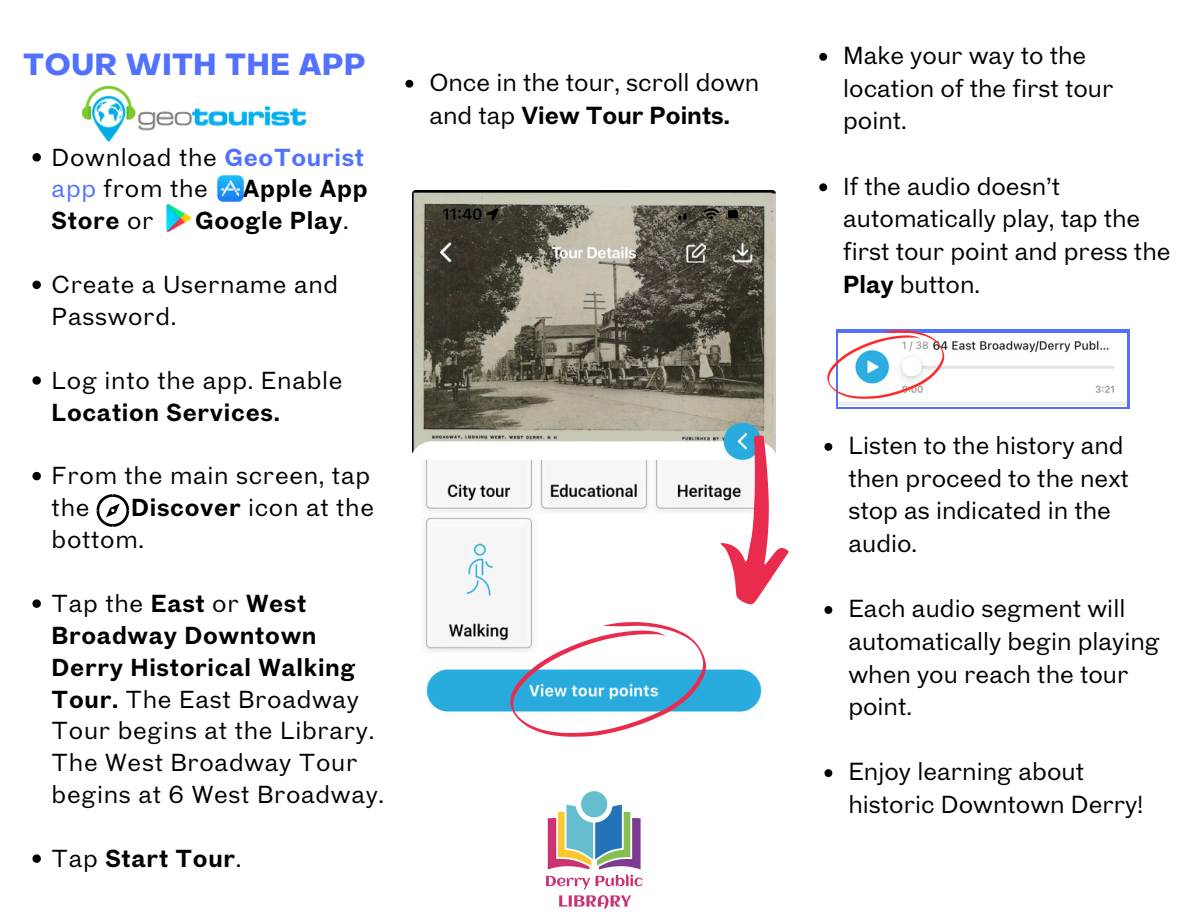
<style>
.page{position:relative;width:1188px;height:918px;background:#fff}
.page>*{position:absolute;margin:0;border:0;box-sizing:border-box;transform-origin:0 0}
.t1{font:700 30px "Object Sans";letter-spacing:.03em;color:#5271ff}
.t2{font:23.25px/32.7px "Touvlo";color:#000}
.t3{font:23.25px/32px "Touvlo";letter-spacing:.03em;color:#000}
.t4{font:700 23.25px "Touvlo";letter-spacing:.03em;color:#000}
.s1{font-weight:700}
.s2{font-weight:700;color:#5271ff}
.s3{color:#5271ff}
.s4{font-weight:400}
</style>
<div class="page">
<img style="left:546px;top:791px;width:97px;height:118px">
<svg style="left:32px;top:153px;width:9px;height:9px"></svg>
<svg style="left:32px;top:281px;width:9px;height:8px"></svg>
<svg style="left:32px;top:376px;width:9px;height:9px"></svg>
<svg style="left:32px;top:472px;width:9px;height:8px"></svg>
<svg style="left:32px;top:599px;width:9px;height:9px"></svg>
<svg style="left:32px;top:854px;width:9px;height:9px"></svg>
<img style="left:217px;top:175px;width:27px;height:26px">
<img style="left:166px;top:204px;width:26px;height:28px">
<svg style="left:97px;top:494px;width:32px;height:33px"></svg>
<img style="left:83px;top:86px;width:223px;height:56px">
<img style="left:413px;top:190px;width:362px;height:522px">
<svg style="left:721px;top:435px;width:68px;height:170px"></svg>
<svg style="left:510px;top:622px;width:196px;height:115px"></svg>
<div style="left:836px;top:330px;width:294px;height:79px;background:#5271ff"></div>
<img style="left:839px;top:333px;width:287px;height:74px">
<svg style="left:827px;top:330px;width:117px;height:69px;background:#dedae6"></svg>
<svg style="left:405px;top:80px;width:8px;height:8px"></svg>
<svg style="left:819px;top:53px;width:8px;height:8px"></svg>
<svg style="left:819px;top:183px;width:8px;height:8px"></svg>
<svg style="left:824px;top:443px;width:8px;height:8px"></svg>
<svg style="left:824px;top:606px;width:8px;height:8px"></svg>
<svg style="left:824px;top:769px;width:8px;height:8px"></svg>
<p class="t1" style="left:24px;top:52px;width:343px">TOUR WITH THE APP</p>
<p class="t2" style="left:843px;top:38px;width:272px">Make your way to the location of the first tour point.</p>
<p class="t2" style="left:429px;top:65px;width:332px">Once in the tour, scroll down and tap <span class="s1">View Tour Points.</span></p>
<h1 class="t3" style="left:52px;top:140px;width:314px">Download the <span class="s2">GeoTourist </span><span class="s3">app</span> from the</h1>
<h1 class="t4" style="left:243px;top:171px;width:127px">Apple App</h1>
<h1 class="t4" style="left:52px;top:203px;width:103px">Store <span class="s4">or</span></h1>
<h1 class="t4" style="left:195px;top:203px;width:155px">Google Play<span class="s4">.</span></h1>
<p class="t3" style="left:52px;top:268px;width:288px">Create a Username and<br>Password.</p>
<p class="t3" style="left:52px;top:363px;width:292px">Log into the app. Enable<br><span class="s1">Location Services.</span></p>
<p class="t3" style="left:52px;top:459px;width:320px">From the main screen, tap the</p>
<p class="t3" style="left:52px;top:491px;width:324px;text-indent:80px"><span class="s1">Discover</span> icon at the bottom.</p>
<p class="t3" style="left:52px;top:586px;width:334px">Tap the <span class="s1">East</span> or <span class="s1">West<br>Broadway Downtown<br>Derry Historical Walking<br>Tour.</span> The East Broadway<br>Tour begins at the Library.<br>The West Broadway Tour begins at 6 West Broadway.</p>
<p class="t4" style="left:52px;top:841px;width:191px"><span class="s4">Tap</span> Start Tour<span class="s4">.</span></p>
<p class="t2" style="left:843px;top:169px;width:329px">If the audio doesn’t automatically play, tap the first tour point and press the<br><span class="s1">Play</span> button.</p>
<p class="t2" style="left:848px;top:428px;width:282px">Listen to the history and then proceed to the next stop as indicated in the audio.</p>
<p class="t2" style="left:848px;top:591px;width:313px">Each audio segment will automatically begin playing when you reach the tour point.</p>
<p class="t2" style="left:848px;top:755px;width:296px">Enjoy learning about historic Downtown Derry!</p>
</div>
